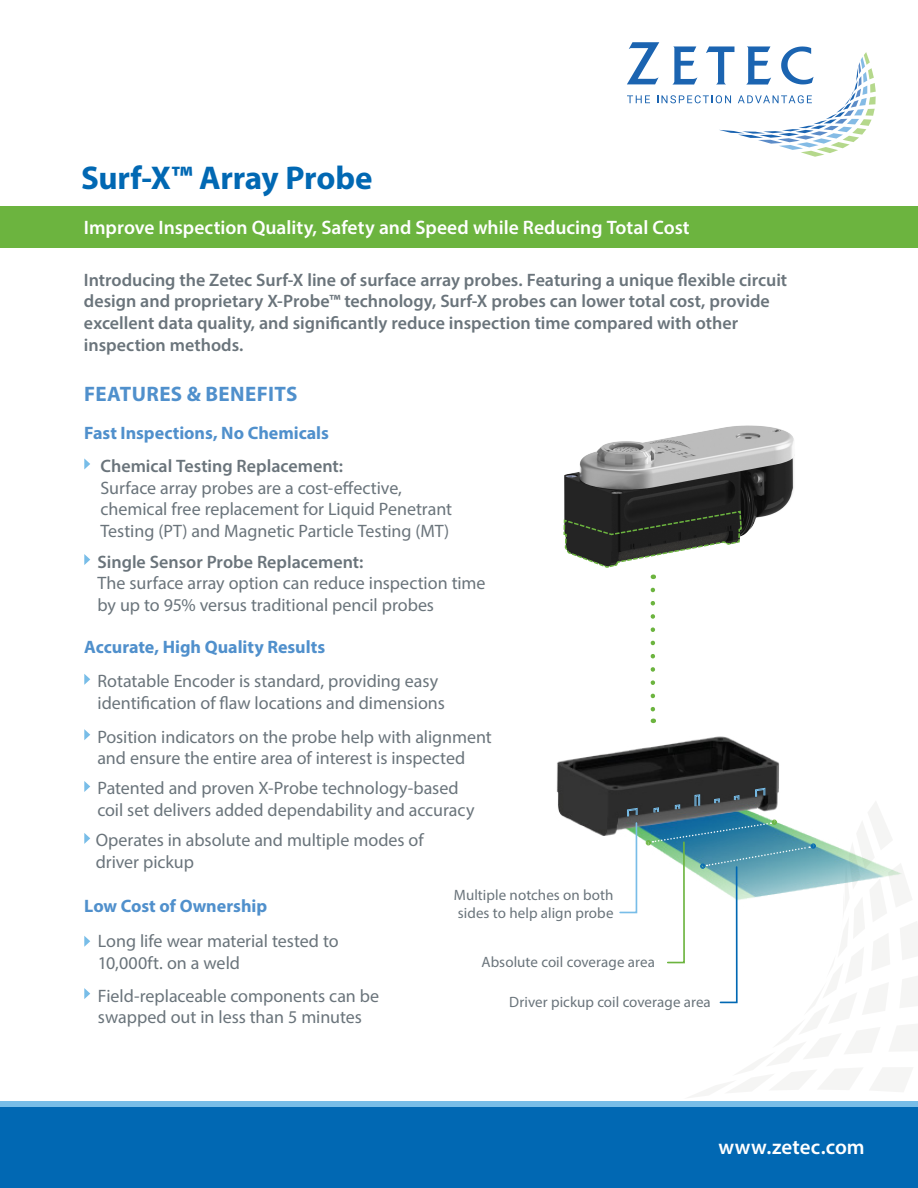
<style>
.page{position:relative;width:918px;height:1188px;background:#fff}
.page>*{position:absolute;margin:0;border:0;box-sizing:border-box;transform-origin:0 0}
.Main_Header{font:700 33px "Myriad Pro";letter-spacing:-.01em;color:#0168b3}
.t1{font:700 21px "Myriad Pro";letter-spacing:.02em;color:#5090cc}
.Footer_Text{font:600 21px "Myriad Pro";letter-spacing:.005em;color:#fff}
.t2{font:600 19.5px "Myriad Pro";color:#fff}
.t3{font:18px/21.6px "Myriad Pro";letter-spacing:-.005em;color:#6a747b}
.t4{font:600 18px/21.6px "Myriad Pro";color:#6a747b}
.t5{font:700 18px "Myriad Pro";color:#5090cc}
.t6{font:15px/18px "Myriad Pro";letter-spacing:.005em;color:#6a747b}
</style>
<div class="page">
<div style="left:0;top:1101px;width:918px;height:6px;background:#78bde8"></div>
<div style="left:0;top:1107px;width:918px;height:81px;background:#0168b3"></div>
<img style="left:556px;top:655px;width:223px;height:189px">
<div style="left:0;top:206px;width:918px;height:42px;background:#6cb43f"></div>
<svg style="left:84px;top:458px;width:6px;height:12px"></svg>
<svg style="left:84px;top:554px;width:6px;height:11px"></svg>
<svg style="left:84px;top:674px;width:6px;height:11px"></svg>
<svg style="left:84px;top:729px;width:6px;height:11px"></svg>
<svg style="left:84px;top:781px;width:6px;height:11px"></svg>
<svg style="left:84px;top:936px;width:6px;height:11px"></svg>
<svg style="left:84px;top:988px;width:6px;height:11px"></svg>
<img style="left:564px;top:425px;width:231px;height:193px">
<svg style="left:563px;top:510px;width:180px;height:59px"></svg>
<svg style="left:651px;top:590px;width:4px;height:133px"></svg>
<svg style="left:618px;top:808px;width:20px;height:106px"></svg>
<svg style="left:84px;top:833px;width:6px;height:11px"></svg>
<svg style="left:646px;top:788px;width:272px;height:310px"></svg>
<svg style="left:627px;top:42px;width:249px;height:115px"></svg>
<p class="Main_Header" style="left:81px;top:156px;width:293px">Surf-X™ Array Probe</p>
<p class="t2" style="left:84px;top:215px;width:607px">Improve Inspection Quality, Safety and Speed while Reducing Total Cost</p>
<p class="t4" style="left:84px;top:269px;width:705px">Introducing the Zetec Surf-X line of surface array probes. Featuring a unique flexible circuit design and proprietary X-Probe™ technology, Surf-X probes can lower total cost, provide excellent data quality, and significantly reduce inspection time compared with other inspection methods.</p>
<p class="t1" style="left:84px;top:380px;width:215px">FEATURES &amp; BENEFITS</p>
<p class="t5" style="left:84px;top:421px;width:246px">Fast Inspections, No Chemicals</p>
<p class="t4" style="left:101px;top:455px;width:244px">Chemical Testing Replacement:</p>
<p class="t3" style="left:101px;top:476px;width:353px">Surface array probes are a cost-effective, chemical free replacement for Liquid Penetrant<br>Testing (PT) and Magnetic Particle Testing (MT)</p>
<p class="t4" style="left:98px;top:550px;width:267px">Single Sensor Probe Replacement:</p>
<p class="t3" style="left:98px;top:572px;width:390px">The surface array option can reduce inspection time by up to 95% versus traditional pencil probes</p>
<p class="t5" style="left:84px;top:635px;width:242px">Accurate, High Quality Results</p>
<p class="t3" style="left:98px;top:670px;width:349px">Rotatable Encoder is standard, providing easy identification of flaw locations and dimensions</p>
<p class="t3" style="left:97px;top:726px;width:396px">Position indicators on the probe help with alignment and ensure the entire area of interest is inspected</p>
<p class="t3" style="left:97px;top:777px;width:379px">Patented and proven X-Probe technology-based coil set delivers added dependability and accuracy</p>
<p class="t3" style="left:96px;top:829px;width:329px">Operates in absolute and multiple modes of driver pickup</p>
<p class="t5" style="left:84px;top:894px;width:184px">Low Cost of Ownership</p>
<p class="t3" style="left:98px;top:930px;width:242px">Long life wear material tested to<br>10,000ft. on a weld</p>
<p class="t3" style="left:98px;top:984px;width:283px">Field-replaceable components can be swapped out in less than 5 minutes</p>
<p class="t6" style="left:454px;top:885px;width:161px">Multiple notches on both sides to help align probe</p>
<p class="t6" style="left:481px;top:953px;width:175px">Absolute coil coverage area</p>
<p class="t6" style="left:509px;top:993px;width:203px">Driver pickup coil coverage area</p>
<p class="Footer_Text" style="left:718px;top:1133px;width:148px">www.zetec.com</p>
</div>
